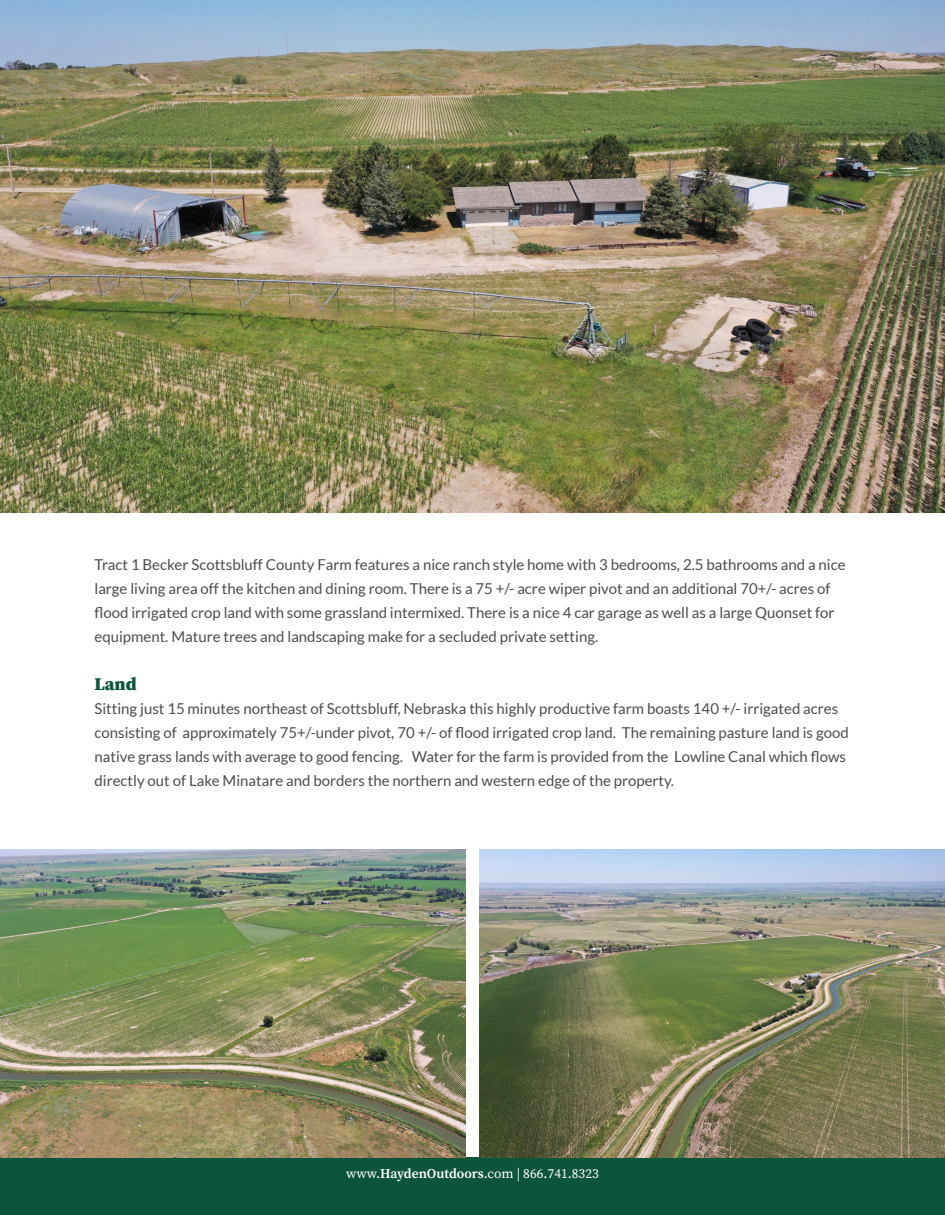
<style>
.page{position:relative;width:945px;height:1215px;background:#fff}
.page>*{position:absolute;margin:0;border:0;box-sizing:border-box;transform-origin:0 0}
.t1{font:900 18px "Source Serif Pro";color:#0d5540}
.t2{font:15px/24px "Lato";color:#4b4c4d}
.t3{font:13.5px "Source Serif Pro";color:#fff}
.s1{font-weight:600}
</style>
<div class="page">
<div style="left:0;top:1158px;width:945px;height:57px;background:#0d553a"></div>
<img style="left:1px;top:0;width:944px;height:513px">
<img style="left:0;top:850px;width:466px;height:308px">
<img style="left:479px;top:850px;width:466px;height:308px">
<p class="t2" style="left:94px;top:553px;width:753px">Tract 1 Becker Scottsbluff County Farm features a nice ranch style home with 3 bedrooms, 2.5 bathrooms and a nice large living area off the kitchen and dining room. There is a 75 +/- acre wiper pivot and an additional 70+/- acres of flood irrigated crop land with some grassland intermixed. There is a nice 4 car garage as well as a large Quonset for equipment. Mature trees and landscaping make for a secluded private setting.</p>
<p class="t1" style="left:94px;top:672px;width:44px">Land</p>
<p class="t2" style="left:94px;top:697px;width:756px">Sitting just 15 minutes northeast of Scottsbluff, Nebraska this highly productive farm boasts 140 +/- irrigated acres consisting of approximately 75+/-under pivot, 70 +/- of flood irrigated crop land. The remaining pasture land is good native grass lands with average to good fencing. Water for the farm is provided from the Lowline Canal which flows directly out of Lake Minatare and borders the northern and western edge of the property.</p>
<p class="t3" style="left:346px;top:1164px;width:254px">www.<span class="s1">HaydenOutdoors</span>.com | 866.741.8323</p>
</div>
